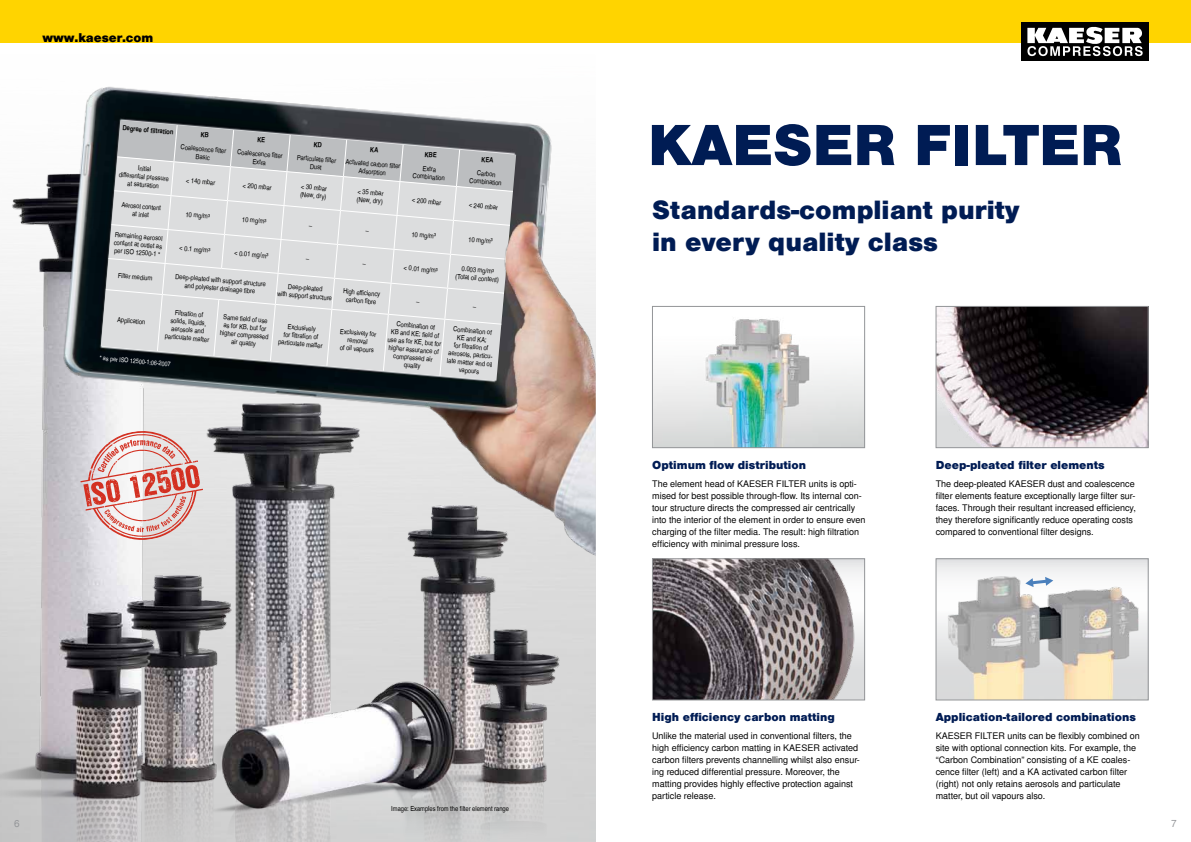
<style>
.page{position:relative;width:1191px;height:842px;background:#fff}
.page>*{position:absolute;margin:0;border:0;box-sizing:border-box;transform-origin:0 0}
.t1{font:900 55px "Nimbus San L";color:#001c54}
.t2{font:900 25px/32px "Nimbus San L";color:#001c54}
.t3{font:900 12px "Nimbus San L";color:#000}
.t4{font:900 11px "Nimbus San L";color:#001c54}
.t5{font:10px "Nimbus San L";color:#939598}
.t6{font:9px/12px "Nimbus San L";color:#000}
.t7{font:7px/8px "Nimbus San L Reg Con";color:#000;text-align:center}
.t8{font:7px "Nimbus San L Bol Con";color:#000}
.t9{font:6.5px "Nimbus San L Reg Con";color:#fff}
</style>
<div class="page">
<div style="left:0;top:0;width:1191px;height:43px;background:#ffd400"></div>
<div style="left:1020px;top:22px;width:128px;height:39px;background:#000"></div>
<svg style="left:1027px;top:26px;width:115px;height:30px"></svg>
<img style="left:0;top:633px;width:595px;height:209px">
<img style="left:654px;top:319px;width:209px;height:127px">
<div style="left:652px;top:306px;width:213px;height:142px;border:1px solid #939598"></div>
<img style="left:937px;top:308px;width:209px;height:138px">
<div style="left:935px;top:306px;width:213px;height:142px;border:1px solid #939598"></div>
<img style="left:937px;top:560px;width:209px;height:138px">
<div style="left:935px;top:558px;width:213px;height:142px;border:1px solid #939598"></div>
<img style="left:654px;top:560px;width:209px;height:138px">
<div style="left:652px;top:558px;width:213px;height:142px;border:1px solid #939598"></div>
<img style="left:0;top:86px;width:595px;height:547px">
<svg style="left:1025px;top:577px;width:28px;height:10px"></svg>
<svg style="left:80px;top:430px;width:123px;height:110px;background:#e1bbb9"></svg>
<svg style="left:101px;top:157px;width:412px;height:224px;background:#2c3439"></svg>
<svg style="left:105px;top:120px;width:411px;height:257px;background:#bfc1c2"></svg>
<h3 class="t3" style="left:43px;top:30px;width:112px">www.kaeser.com</h3>
<p class="t8" style="left:123px;top:123px;width:53px;rotate:5deg">Degree of fi ltration</p>
<p class="t7" style="left:181px;top:143px;width:47px;rotate:5deg">Coalescence fi lter<br>Basic</p>
<p class="t7" style="left:238px;top:148px;width:47px;rotate:5deg">Coalescence fi lter<br>Extra</p>
<p class="t7" style="left:297px;top:153px;width:41px;rotate:5deg">Particulate fi lter<br>Dust</p>
<p class="t7" style="left:346px;top:158px;width:56px;rotate:5deg">Activated carbon fi lter<br>Adsorption</p>
<p class="t7" style="left:414px;top:163px;width:34px;rotate:5deg">Extra<br>Combination</p>
<p class="t7" style="left:470px;top:168px;width:34px;rotate:5deg">Carbon<br>Combination</p>
<p class="t7" style="left:120px;top:162px;width:52px;rotate:5deg">Initial<br>diff erential pressure at saturation</p>
<p class="t7" style="left:186px;top:176px;width:31px;rotate:5deg">&lt; 140 mbar</p>
<p class="t7" style="left:243px;top:181px;width:31px;rotate:5deg">&lt; 200 mbar</p>
<p class="t7" style="left:301px;top:182px;width:28px;text-align:left;rotate:5deg">&lt; 30 mbar (New, dry)</p>
<p class="t7" style="left:358px;top:187px;width:28px;text-align:left;rotate:5deg">&lt; 35 mbar (New, dry)</p>
<p class="t7" style="left:412px;top:196px;width:31px;rotate:5deg">&lt; 200 mbar</p>
<p class="t7" style="left:122px;top:201px;width:41px;rotate:5deg">Aerosol content</p>
<p class="t7" style="left:469px;top:201px;width:31px;rotate:5deg">&lt; 240 mbar</p>
<p class="t7" style="left:133px;top:210px;width:18px;rotate:5deg">at inlet</p>
<p class="t7" style="left:186px;top:210px;width:26px;rotate:5deg">10 mg/m³</p>
<p class="t7" style="left:242px;top:215px;width:26px;rotate:5deg">10 mg/m³</p>
<p class="t7" style="left:412px;top:230px;width:26px;rotate:5deg">10 mg/m³</p>
<p class="t7" style="left:469px;top:235px;width:26px;rotate:5deg">10 mg/m³</p>
<p class="t7" style="left:115px;top:230px;width:50px;text-align:justify;rotate:5deg">Remaining aerosol content at outlet as per ISO 12500-1 *</p>
<p class="t7" style="left:180px;top:244px;width:32px;rotate:5deg">&lt; 0.1 mg/m³</p>
<p class="t7" style="left:235px;top:249px;width:35px;rotate:5deg">&lt; 0.01 mg/m³</p>
<p class="t7" style="left:404px;top:264px;width:35px;rotate:5deg">&lt; 0.01 mg/m³</p>
<p class="t7" style="left:462px;top:265px;width:34px;rotate:5deg">0.003 mg/m³</p>
<p class="t7" style="left:118px;top:271px;width:36px;rotate:5deg">Filter medium</p>
<p class="t7" style="left:176px;top:272px;width:92px;rotate:5deg">Deep-pleated with support structure</p>
<p class="t7" style="left:456px;top:272px;width:45px;rotate:5deg">(Total oil content)</p>
<p class="t7" style="left:185px;top:281px;width:72px;rotate:5deg">and polyester drainage fi bre</p>
<p class="t7" style="left:278px;top:281px;width:56px;rotate:5deg">Deep-pleated<br>with support structure</p>
<p class="t7" style="left:343px;top:287px;width:39px;rotate:5deg">High effi ciency carbon fi bre</p>
<p class="t7" style="left:118px;top:316px;width:30px;rotate:5deg">Application</p>
<p class="t7" style="left:167px;top:308px;width:46px;rotate:5deg">Filtration of solids, liquids, aerosols and particulate matter</p>
<p class="t7" style="left:222px;top:313px;width:50px;rotate:5deg">Same fi eld of use as for KB, but for higher compressed air quality</p>
<p class="t7" style="left:280px;top:322px;width:46px;rotate:5deg">Exclusively<br>for fi ltration of particulate matter</p>
<p class="t7" style="left:340px;top:327px;width:38px;rotate:5deg">Exclusively for removal<br>of oil vapours</p>
<p class="t7" style="left:389px;top:319px;width:55px;rotate:5deg">Combination of<br>KB and KE; fi eld of use as for KE, but for higher assurance of compressed air quality</p>
<p class="t7" style="left:454px;top:325px;width:40px;rotate:5deg">Combination of</p>
<p class="t7" style="left:457px;top:333px;width:31px;rotate:5deg">KE and KA;</p>
<p class="t7" style="left:454px;top:341px;width:36px;rotate:5deg">for fi ltration of</p>
<p class="t7" style="left:449px;top:349px;width:51px;rotate:5deg">aerosols, particu-</p>
<p class="t7" style="left:447px;top:357px;width:47px;rotate:5deg">late matter and oil</p>
<p class="t7" style="left:459px;top:366px;width:22px;rotate:5deg">vapours</p>
<p class="t9" style="left:100px;top:354px;width:73px;rotate:5deg">* as per ISO 12500-1:06-2007</p>
<p class="t7" style="left:391px;top:805px;width:119px">Image: Examples from the filter element range</p>
<h1 class="t1" style="left:648px;top:111px;width:476px">KAESER FILTER</h1>
<h2 class="t2" style="left:652px;top:194px;width:369px">Standards-compliant purity in every quality class</h2>
<p class="t4" style="left:652px;top:458px;width:155px">Optimum flow distribution</p>
<p class="t6" style="left:652px;top:478px;width:215px">The element head of KAESER FILTER units is opti&shy;mised for best possible through-flow. Its internal con&shy;tour structure directs the compressed air centrically into the interior of the element in order to ensure even charging of the filter media. The result: high filtration efficiency with minimal pressure loss.</p>
<p class="t4" style="left:652px;top:710px;width:184px">High efficiency carbon matting</p>
<p class="t6" style="left:652px;top:730px;width:209px">Unlike the material used in conventional filters, the high efficiency carbon matting in KAESER activated carbon filters prevents channelling whilst also ensur&shy;ing reduced differential pressure. Moreover, the matting provides highly effective protection against particle release.</p>
<p class="t4" style="left:935px;top:458px;width:170px">Deep-pleated filter elements</p>
<p class="t6" style="left:935px;top:478px;width:202px">The deep-pleated KAESER dust and coalescence filter elements feature exceptionally large filter sur&shy;faces. Through their resultant increased efficiency, they therefore significantly reduce operating costs compared to conventional filter designs.</p>
<p class="t4" style="left:935px;top:710px;width:202px">Application-tailored combinations</p>
<p class="t6" style="left:935px;top:730px;width:205px">KAESER FILTER units can be flexibly combined on site with optional connection kits. For example, the “Carbon Combination” consisting of a KE coales&shy;cence filter (left) and a KA activated carbon filter (right) not only retains aerosols and particulate matter, but oil vapours also.</p>
<p class="t5" style="left:14px;top:817px;width:7px">6</p>
<p class="t5" style="left:1171px;top:817px;width:7px">7</p>
</div>
